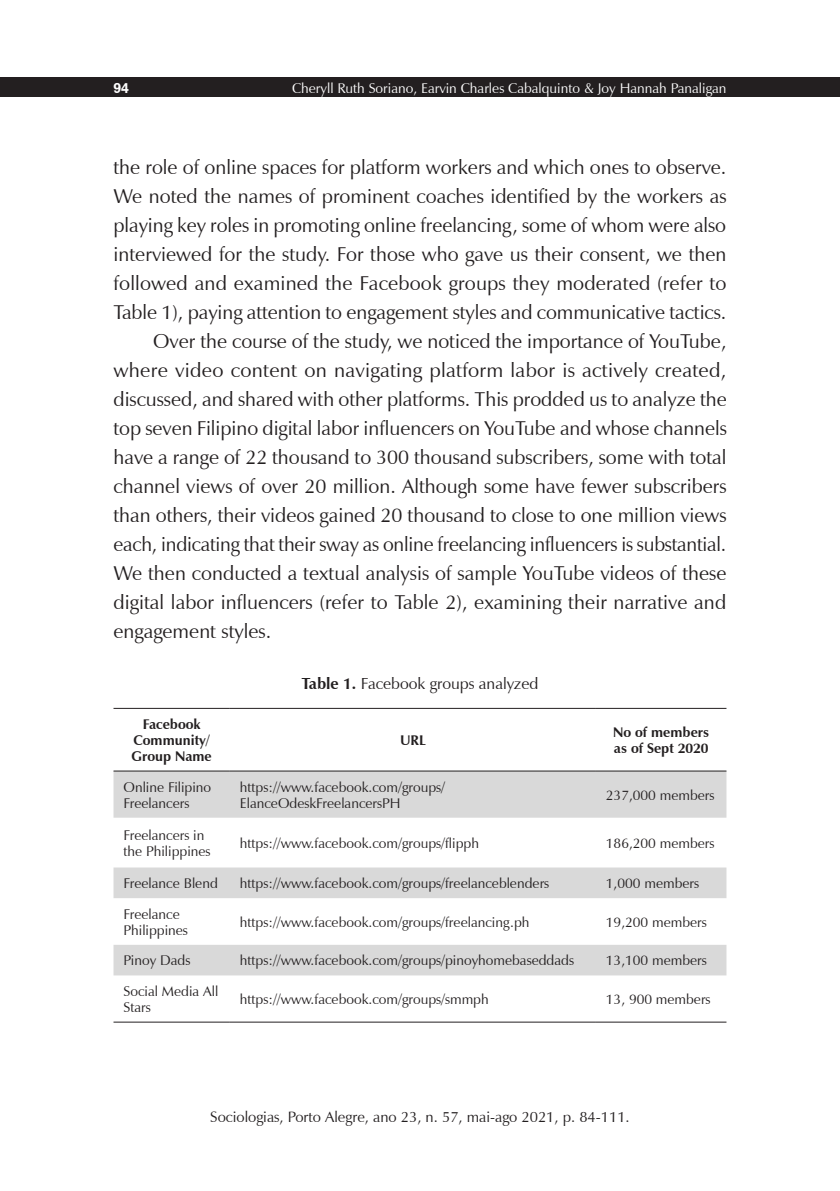
<style>
.page{position:relative;width:840px;height:1191px;background:#fff}
.page>*{position:absolute;margin:0;border:0;box-sizing:border-box;transform-origin:0 0}
.MIOLO{font:20px/29px "Zapf Humanist 601 BT";color:#231f20;text-align:justify}
.Título_figura{font:16px "Zapf Humanist 601 BT";color:#231f20}
.t1{font:15px "Zapf Humanist 601 BT";color:#231f20}
.MIOLO-2{font:14px/16px "Zapf Humanist 601 BT";color:#231f20}
.t2{font:14px "Zapf Humanist 601 BT";color:#fff}
.MIOLO-3{font:700 14px/16px "Zapf Humanist 601 BT";color:#231f20;text-align:center}
.t3{font:700 14px "Zurich BT";color:#fff}
.s1{font-weight:700}
</style>
<div class="page">
<div style="left:0;top:77px;width:839px;height:20px;background:#231f20"></div>
<svg style="left:113px;top:771px;width:613px;height:204px;fill:#d9d9d9"></svg>
<hr style="left:113px;top:1021px;width:117px;height:1px;background:#231f20">
<hr style="left:230px;top:1021px;width:365px;height:1px;background:#231f20">
<hr style="left:595px;top:1021px;width:131px;height:1px;background:#231f20">
<hr style="left:113px;top:708px;width:117px;height:1px;background:#231f20">
<hr style="left:230px;top:708px;width:365px;height:1px;background:#231f20">
<hr style="left:595px;top:708px;width:131px;height:1px;background:#231f20">
<hr style="left:113px;top:770px;width:117px;height:1px;background:#231f20">
<hr style="left:230px;top:770px;width:365px;height:1px;background:#231f20">
<hr style="left:595px;top:770px;width:131px;height:1px;background:#231f20">
<p class="t3" style="left:113px;top:79px;width:17px">94</p>
<p class="t2" style="left:292px;top:79px;width:435px">Cheryll Ruth Soriano, Earvin Charles Cabalquinto &amp; Joy Hannah Panaligan</p>
<p class="MIOLO" style="left:113px;top:153px;width:614px">the role of online spaces for platform workers and which ones to observe.<br>We noted the names of prominent coaches identified by the workers as playing key roles in promoting online freelancing, some of whom were also interviewed for the study. For those who gave us their consent, we then followed and examined the Facebook groups they moderated (refer to Table 1), paying attention to engagement styles and communicative tactics.</p>
<p class="MIOLO" style="left:113px;top:327px;width:614px;text-indent:40px">Over the course of the study, we noticed the importance of YouTube, where video content on navigating platform labor is actively created, discussed, and shared with other platforms. This prodded us to analyze the top seven Filipino digital labor influencers on YouTube and whose channels have a range of 22 thousand to 300 thousand subscribers, some with total channel views of over 20 million. Although some have fewer subscribers than others, their videos gained 20 thousand to close to one million views each, indicating that their sway as online freelancing influencers is substantial.<br>We then conducted a textual analysis of sample YouTube videos of these digital labor influencers (refer to Table 2), examining their narrative and engagement styles.</p>
<p class="Título_figura" style="left:301px;top:673px;width:238px"><span class="s1">Table 1.</span> Facebook groups analyzed</p>
<p class="MIOLO-3" style="left:131px;top:716px;width:82px">Facebook<br>Community/<br>Group Name</p>
<p class="MIOLO-3" style="left:400px;top:732px;width:27px">URL</p>
<p class="MIOLO-3" style="left:612px;top:724px;width:98px;text-align:left">No of members as of Sept 2020</p>
<p class="MIOLO-2" style="left:123px;top:779px;width:89px">Online Filipino<br>Freelancers</p>
<p class="MIOLO-2" style="left:240px;top:779px;width:207px">https://www.facebook.com/groups/<br>ElanceOdeskFreelancersPH</p>
<p class="MIOLO-2" style="left:605px;top:787px;width:110px">237,000 members</p>
<p class="MIOLO-2" style="left:123px;top:827px;width:88px">Freelancers in the Philippines</p>
<p class="MIOLO-2" style="left:240px;top:835px;width:240px">https://www.facebook.com/groups/flipph</p>
<p class="MIOLO-2" style="left:605px;top:835px;width:110px">186,200 members</p>
<p class="MIOLO-2" style="left:123px;top:875px;width:96px">Freelance Blend</p>
<p class="MIOLO-2" style="left:240px;top:875px;width:311px">https://www.facebook.com/groups/freelanceblenders</p>
<p class="MIOLO-2" style="left:605px;top:875px;width:95px">1,000 members</p>
<p class="MIOLO-2" style="left:123px;top:906px;width:66px">Freelance<br>Philippines</p>
<p class="MIOLO-2" style="left:240px;top:914px;width:291px">https://www.facebook.com/groups/freelancing.ph</p>
<p class="MIOLO-2" style="left:605px;top:914px;width:102px">19,200 members</p>
<p class="MIOLO-2" style="left:123px;top:952px;width:68px">Pinoy Dads</p>
<p class="MIOLO-2" style="left:240px;top:952px;width:335px">https://www.facebook.com/groups/pinoyhomebaseddads</p>
<p class="MIOLO-2" style="left:605px;top:952px;width:102px">13,100 members</p>
<p class="MIOLO-2" style="left:123px;top:983px;width:96px">Social Media All<br>Stars</p>
<p class="MIOLO-2" style="left:240px;top:991px;width:250px">https://www.facebook.com/groups/smmph</p>
<p class="MIOLO-2" style="left:605px;top:991px;width:106px">13, 900 members</p>
<p class="t1" style="left:210px;top:1107px;width:420px">Sociologias, Porto Alegre, ano 23, n. 57, mai-ago 2021, p. 84-111.</p>
</div>
